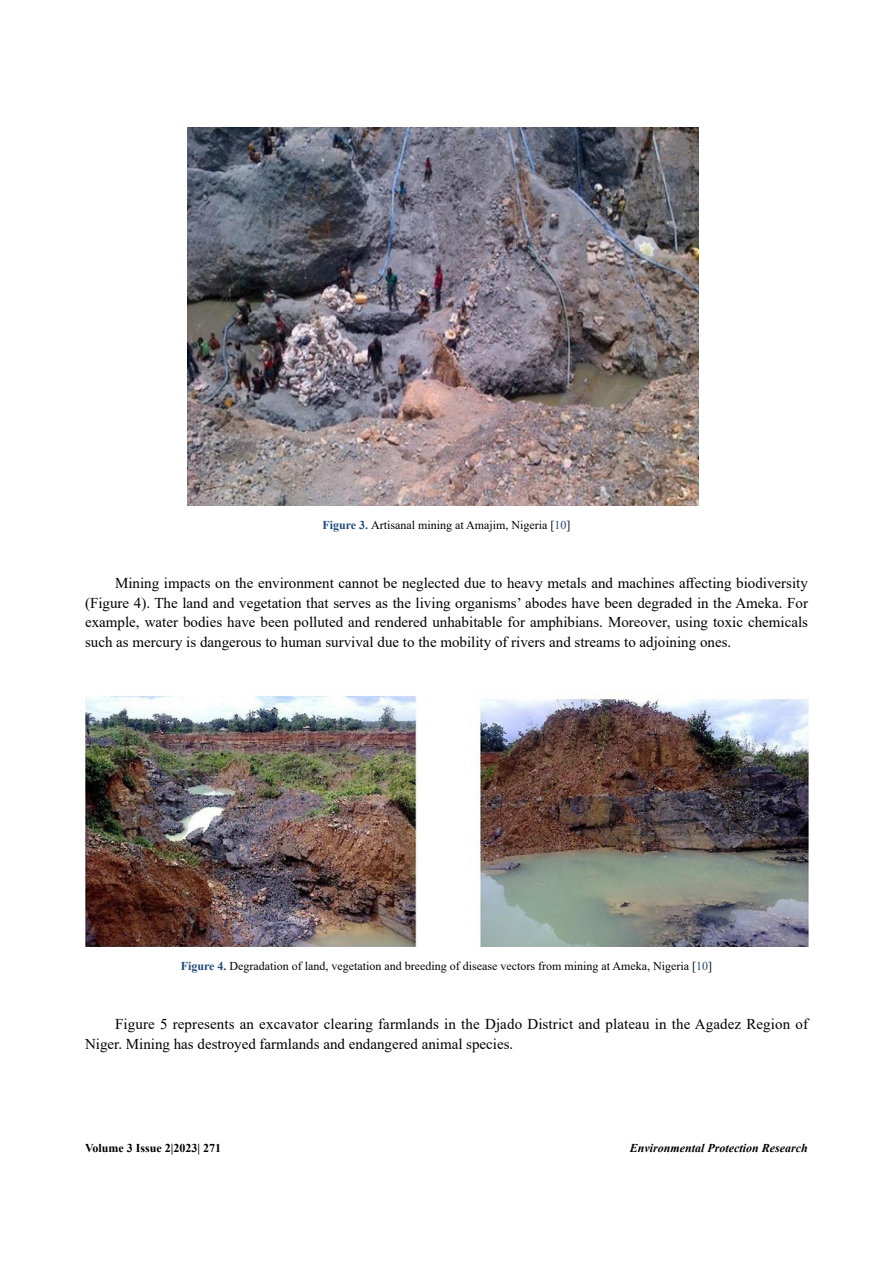
<style>
.page{position:relative;width:893px;height:1263px;background:#fff}
.page>*{position:absolute;margin:0;border:0;box-sizing:border-box;transform-origin:0 0}
.t1{font:15px/19.5px "Times New Roman";color:#000;text-align:justify}
.t2{font:12px "Times New Roman";color:#000}
.t3{font:italic 700 12px "Times New Roman";color:#000}
.t4{font:700 12px "Times New Roman";color:#000}
.s1{font-weight:700;color:#1f497d}
.s2{color:#1f497d}
</style>
<div class="page">
<img style="left:188px;top:128px;width:510px;height:377px">
<img style="left:85px;top:696px;width:723px;height:250px">
<p class="t2" style="left:322px;top:516px;width:250px"><span class="s1">Figure 3.</span> Artisanal mining at Amajim, Nigeria [<span class="s2">10</span>]</p>
<p class="t1" style="left:85px;top:573px;width:724px;text-indent:30px">Mining impacts on the environment cannot be neglected due to heavy metals and machines affecting biodiversity (Figure 4). The land and vegetation that serves as the living organisms’ abodes have been degraded in the Ameka. For example, water bodies have been polluted and rendered unhabitable for amphibians. Moreover, using toxic chemicals such as mercury is dangerous to human survival due to the mobility of rivers and streams to adjoining ones.</p>
<p class="t2" style="left:181px;top:957px;width:533px"><span class="s1">Figure 4.</span> Degradation of land, vegetation and breeding of disease vectors from mining at Ameka, Nigeria [<span class="s2">10</span>]</p>
<p class="t1" style="left:85px;top:1014px;width:725px;text-indent:30px">Figure 5 represents an excavator clearing farmlands in the Djado District and plateau in the Agadez Region of<br>Niger. Mining has destroyed farmlands and endangered animal species.</p>
<p class="t4" style="left:85px;top:1139px;width:138px">Volume 3 Issue 2|2023| 271</p>
<p class="t3" style="left:630px;top:1140px;width:180px">Environmental Protection Research</p>
</div>
